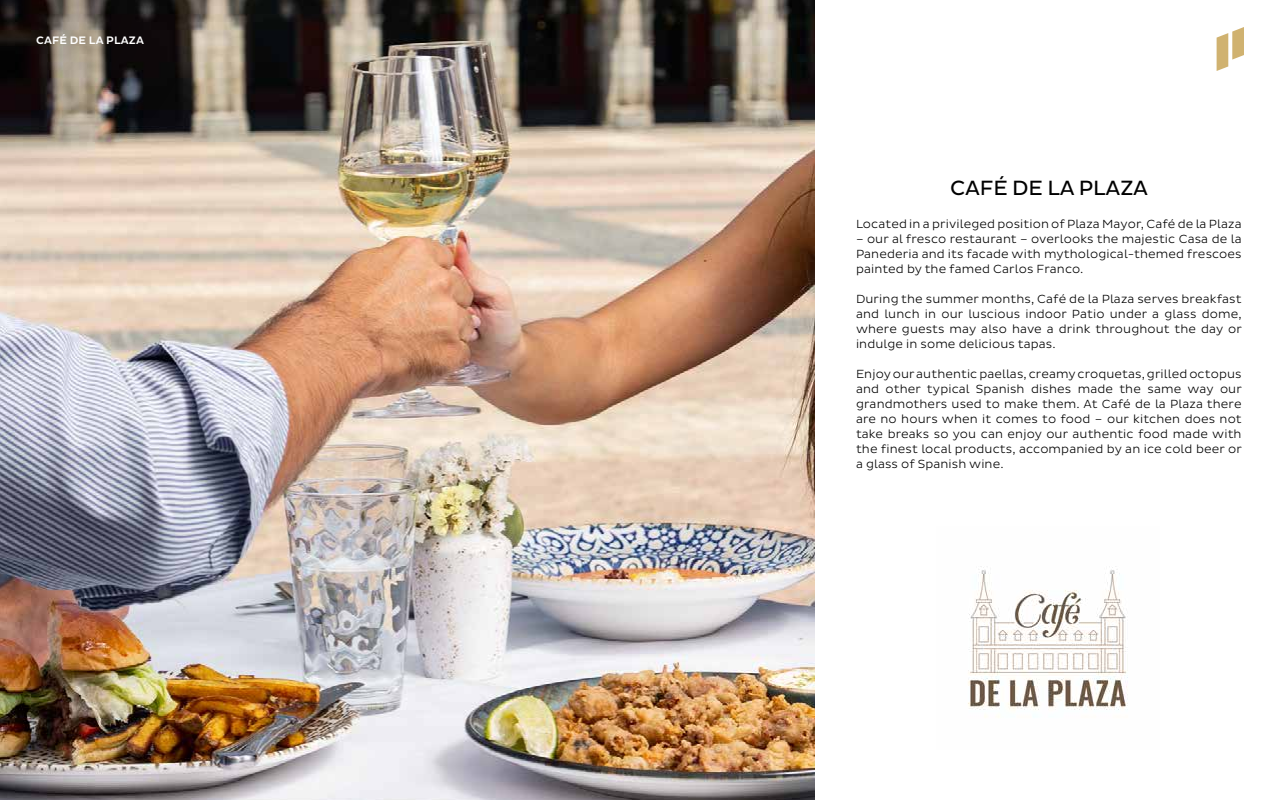
<style>
.page{position:relative;width:1280px;height:800px;background:#fff}
.page>*{position:absolute;margin:0;border:0;box-sizing:border-box;transform-origin:0 0}
.t1{font:21px "Pluto Sans";letter-spacing:-.005em;color:#000}
.t2{font:300 12px/15px "Pluto Sans";letter-spacing:.01em;color:#000;text-align:justify}
.t3{font:500 11px "Pluto Sans";letter-spacing:.015em;color:#fff}
</style>
<div class="page">
<svg style="left:1217px;top:27px;width:27px;height:44px"></svg>
<img style="left:0;top:0;width:814px;height:800px">
<svg style="left:0;top:0;width:216px;height:208px;background:#7d7268"></svg>
<img style="left:968px;top:566px;width:160px;height:151px">
<p class="t3" style="left:36px;top:34px;width:109px">CAFÉ DE LA PLAZA</p>
<h1 class="t1" style="left:950px;top:176px;width:200px">CAFÉ DE LA PLAZA</h1>
<p class="t2" style="left:856px;top:216px;width:387px">Located in a privileged position of Plaza Mayor, Café de la Plaza</p>
<p class="t2" style="left:856px;top:231px;width:387px">– our al fresco restaurant – overlooks the majestic Casa de la Panederia and its facade with mythological-themed frescoes painted by the famed Carlos Franco.</p>
<p class="t2" style="left:856px;top:291px;width:387px">During the summer months, Café de la Plaza serves breakfast and lunch in our luscious indoor Patio under a glass dome, where guests may also have a drink throughout the day or indulge in some delicious tapas.</p>
<p class="t2" style="left:856px;top:366px;width:387px">Enjoy our authentic paellas, creamy croquetas, grilled octopus and other typical Spanish dishes made the same way our grandmothers used to make them. At Café de la Plaza there are no hours when it comes to food – our kitchen does not take breaks so you can enjoy our authentic food made with the finest local products, accompanied by an ice cold beer or a glass of Spanish wine.</p>
</div>
